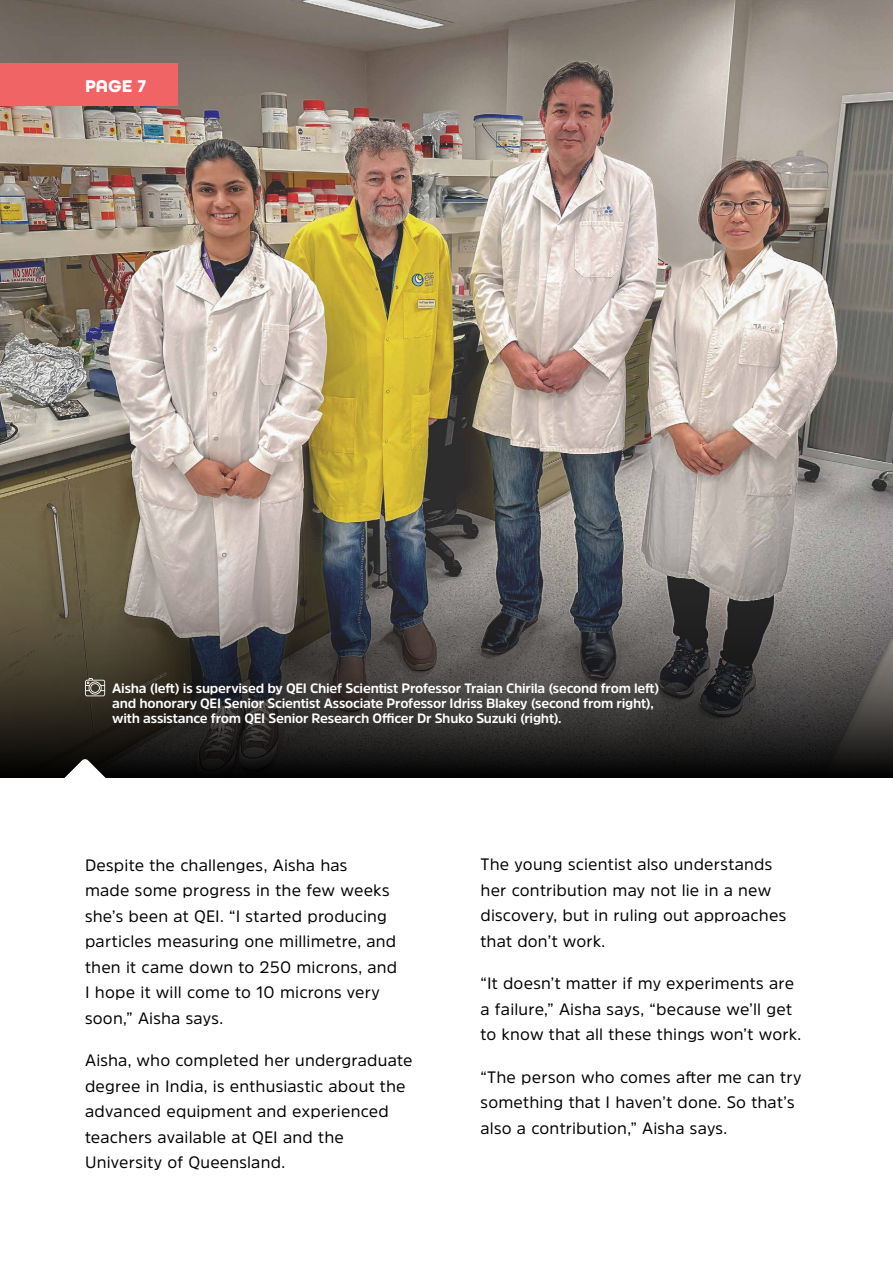
<style>
.page{position:relative;width:893px;height:1263px;background:#fff}
.page>*{position:absolute;margin:0;border:0;box-sizing:border-box;transform-origin:0 0}
.t1{font:700 18px "All Round Gothic";color:#fff}
.t2{font:16.5px/25.5px "Amsi Pro";letter-spacing:.01em;color:#000}
.t3{font:700 13.5px/15px "Amsi Pro";letter-spacing:-.015em;color:#fff}
</style>
<div class="page">
<img style="left:0;top:0;width:893px;height:500px">
<svg style="left:0;top:500px;width:893px;height:278px;background:#575450"></svg>
<div style="left:0;top:64px;width:178px;height:42px;background:#f16466"></div>
<svg style="left:63px;top:759px;width:44px;height:19px"></svg>
<svg style="left:85px;top:678px;width:20px;height:18px"></svg>
<p class="t1" style="left:85px;top:75px;width:63px">PAGE 7</p>
<p class="t3" style="left:112px;top:680px;width:549px">Aisha (left) is supervised by QEI Chief Scientist Professor Traian Chirila (second from left) and honorary QEI Senior Scientist Associate Professor Idriss Blakey (second from right), with assistance from QEI Senior Research Officer Dr Shuko Suzuki (right).</p>
<p class="t2" style="left:85px;top:852px;width:314px">Despite the challenges, Aisha has<br>made some progress in the few weeks she’s been at QEI. “I started producing particles measuring one millimetre, and then it came down to 250 microns, and I hope it will come to 10 microns very soon,” Aisha says.</p>
<p class="t2" style="left:85px;top:1047px;width:329px">Aisha, who completed her undergraduate degree in India, is enthusiastic about the advanced equipment and experienced teachers available at QEI and the University of Queensland.</p>
<p class="t2" style="left:480px;top:851px;width:307px">The young scientist also understands her contribution may not lie in a new discovery, but in ruling out approaches that don’t work.</p>
<p class="t2" style="left:480px;top:970px;width:322px">“It doesn’t matter if my experiments are a failure,” Aisha says, “because we’ll get to know that all these things won’t work.</p>
<p class="t2" style="left:480px;top:1064px;width:322px">“The person who comes after me can try something that I haven’t done. So that’s also a contribution,” Aisha says.</p>
</div>
